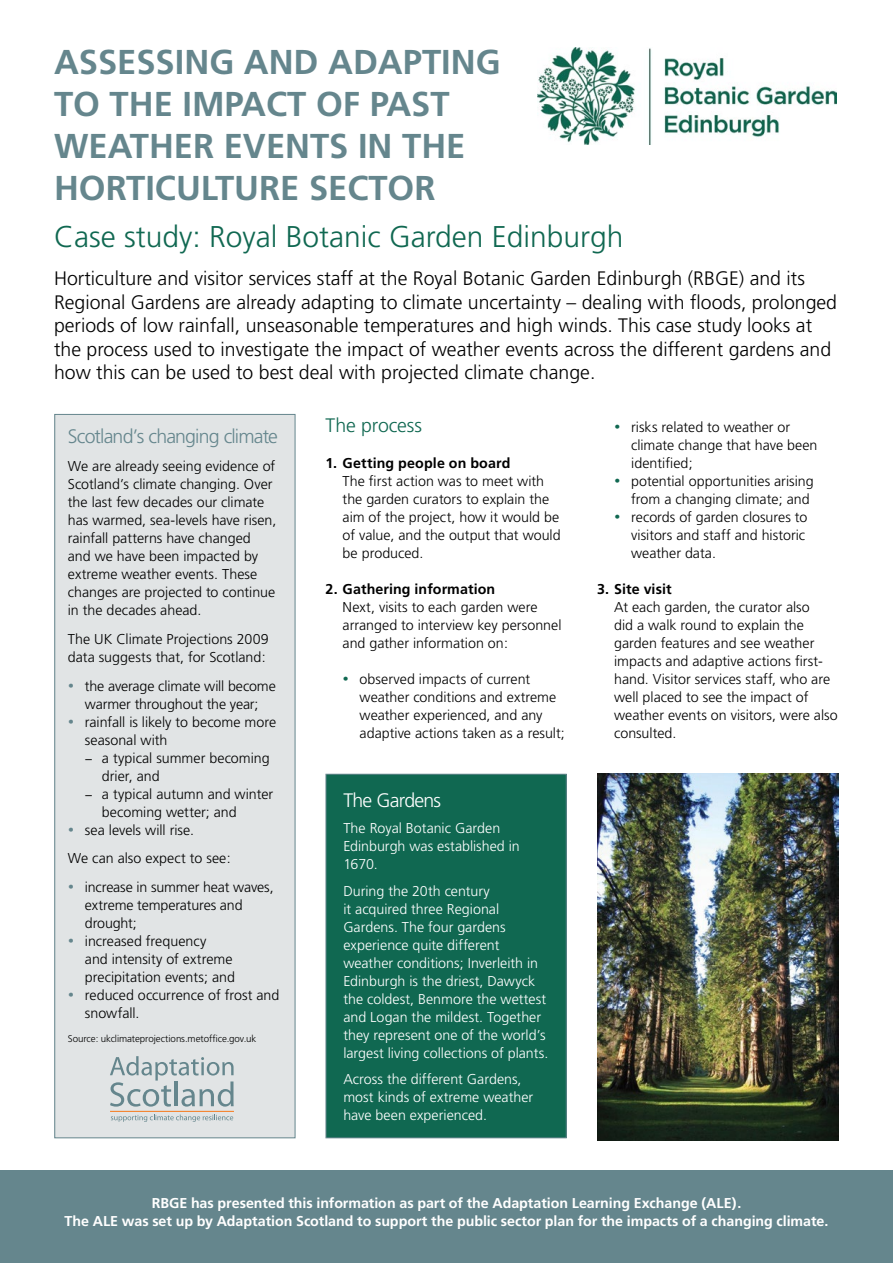
<style>
.page{position:relative;width:893px;height:1263px;background:#fff}
.page>*{position:absolute;margin:0;border:0;box-sizing:border-box;transform-origin:0 0}
.t1{font:700 34.5px/42px "Frutiger";color:#65868d}
.t2{font:300 30px "Frutiger";color:#106851}
.t3{font:300 19.5px/23.4px "Frutiger";color:#000}
.t4{font:300 19.5px "Frutiger";letter-spacing:-.045em;color:#65868d}
.t5{font:300 19.5px "Frutiger";letter-spacing:-.005em;color:#106851}
.t6{font:300 19.5px "Frutiger";letter-spacing:-.04em;color:#fff}
.t7{font:300 14.25px/18px "Frutiger";color:#000}
.t8{font:300 14.25px/18px "Frutiger";color:#fff}
.t9{font:700 14.25px/18px "Frutiger";letter-spacing:-.005em;color:#fff;text-align:center}
.t10{font:700 14.25px "Frutiger";letter-spacing:.005em;color:#000}
.t11{font:300 9.75px "Frutiger";letter-spacing:-.01em;color:#000}
.s1{color:#106851}
.s2{color:#65868d}
</style>
<div class="page">
<div style="left:0;top:1170px;width:893px;height:93px;background:#65868d"></div>
<img style="left:538px;top:48px;width:298px;height:96px">
<div style="left:55px;top:414px;width:240px;height:724px;background:#e1e4e5"></div>
<div style="left:54px;top:414px;width:241px;height:724px;border:1px solid #65868d"></div>
<div style="left:326px;top:774px;width:240px;height:364px;background:#106851"></div>
<div style="left:326px;top:774px;width:241px;height:364px;border:1px solid #65868d"></div>
<img style="left:597px;top:774px;width:242px;height:367px">
<svg style="left:110px;top:1056px;width:124px;height:50px"></svg>
<hr style="left:110px;top:1111px;width:124px;height:1px;background:#f58027">
<svg style="left:111px;top:1114px;width:122px;height:8px"></svg>
<h1 class="t1" style="left:54px;top:41px;width:448px">ASSESSING AND ADAPTING<br>TO THE IMPACT OF PAST<br>WEATHER EVENTS IN THE<br>HORTICULTURE SECTOR</h1>
<h2 class="t2" style="left:54px;top:220px;width:571px">Case study: Royal Botanic Garden Edinburgh</h2>
<p class="t3" style="left:54px;top:267px;width:785px">Horticulture and visitor services staff at the Royal Botanic Garden Edinburgh (RBGE) and its Regional Gardens are already adapting to climate uncertainty – dealing with floods, prolonged periods of low rainfall, unseasonable temperatures and high winds. This case study looks at the process used to investigate the impact of weather events across the different gardens and how this can be used to best deal with projected climate change.</p>
<h3 class="t5" style="left:326px;top:414px;width:98px">The process</h3>
<p class="t10" style="left:326px;top:455px;width:186px">1. Getting people on board</p>
<p class="t7" style="left:343px;top:472px;width:220px">The first action was to meet with the garden curators to explain the aim of the project, how it would be of value, and the output that would be produced.</p>
<p class="t10" style="left:326px;top:581px;width:171px">2. Gathering information</p>
<p class="t7" style="left:343px;top:598px;width:220px">Next, visits to each garden were arranged to interview key personnel and gather information on:</p>
<p class="t7" style="left:360px;top:670px;width:207px;text-indent:-17px"><span class="s1">•</span> observed impacts of current weather conditions and extreme weather experienced, and any adaptive actions taken as a result;</p>
<p class="t7" style="left:631px;top:418px;width:188px;text-indent:-17px"><span class="s1">•</span> risks related to weather or climate change that have been identified;</p>
<p class="t7" style="left:614px;top:472px;width:201px;text-align:right"><span class="s1">•</span> potential opportunities arising from a changing climate; and</p>
<p class="t7" style="left:631px;top:508px;width:178px;text-indent:-17px"><span class="s1">•</span> records of garden closures to visitors and staff and historic weather data.</p>
<p class="t10" style="left:597px;top:581px;width:76px">3. Site visit</p>
<p class="t7" style="left:614px;top:598px;width:225px">At each garden, the curator also<br>did a walk round to explain the garden features and see weather impacts and adaptive actions first&shy;hand. Visitor services staff, who are well placed to see the impact of weather events on visitors, were also consulted.</p>
<h3 class="t4" style="left:68px;top:425px;width:212px">Scotland’s changing climate</h3>
<p class="t7" style="left:68px;top:457px;width:210px">We are already seeing evidence of<br>Scotland’s climate changing. Over the last few decades our climate has warmed, sea-levels have risen, rainfall patterns have changed and we have been impacted by extreme weather events. These changes are projected to continue in the decades ahead.</p>
<p class="t7" style="left:68px;top:630px;width:202px">The UK Climate Projections 2009 data suggests that, for Scotland:</p>
<p class="t7" style="left:68px;top:677px;width:210px;text-align:center"><span class="s2">•</span> the average climate will become warmer throughout the year;</p>
<p class="t7" style="left:85px;top:713px;width:193px;text-indent:-17px"><span class="s2">•</span> rainfall is likely to become more seasonal with</p>
<p class="t7" style="left:102px;top:749px;width:173px">a typical summer becoming drier, and<br>a typical autumn and winter becoming wetter; and</p>
<p class="t7" style="left:68px;top:815px;width:164px;line-height:28.7px"><span class="s2">•</span> sea levels will rise.<br>We can also expect to see:</p>
<p class="t7" style="left:85px;top:878px;width:190px;text-indent:-17px"><span class="s2">•</span> increase in summer heat waves, extreme temperatures and drought;</p>
<p class="t7" style="left:85px;top:932px;width:152px;text-indent:-17px"><span class="s2">•</span> increased frequency<br>and intensity of extreme precipitation events; and</p>
<p class="t7" style="left:85px;top:986px;width:196px;text-indent:-17px"><span class="s2">•</span> reduced occurrence of frost and snowfall.</p>
<p class="t11" style="left:68px;top:1033px;width:190px">Source: ukclimateprojections.metoffice.gov.uk</p>
<h3 class="t6" style="left:343px;top:789px;width:99px">The Gardens</h3>
<p class="t8" style="left:343px;top:819px;width:178px">The Royal Botanic Garden<br>Edinburgh was established in<br>1670.</p>
<p class="t8" style="left:343px;top:882px;width:207px">During the 20th century<br>it acquired three Regional<br>Gardens. The four gardens experience quite different weather conditions; Inverleith in<br>Edinburgh is the driest, Dawyck the coldest, Benmore the wettest and Logan the mildest. Together they represent one of the world’s largest living collections of plants.</p>
<p class="t8" style="left:343px;top:1070px;width:191px">Across the different Gardens, most kinds of extreme weather have been experienced.</p>
<p class="t9" style="left:65px;top:1194px;width:765px">RBGE has presented this information as part of the Adaptation Learning Exchange (ALE).<br>The ALE was set up by Adaptation Scotland to support the public sector plan for the impacts of a changing climate.</p>
</div>
